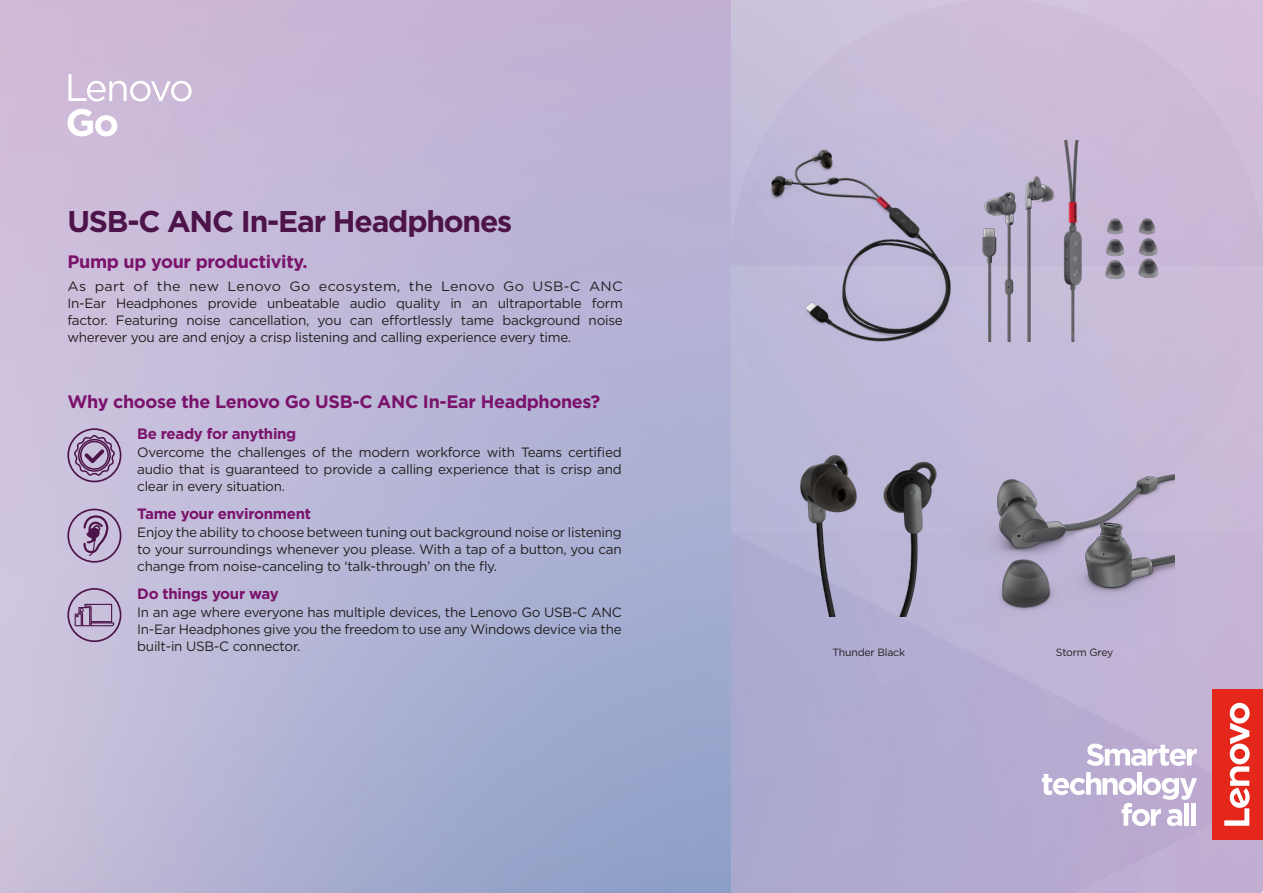
<style>
.page{position:relative;width:1263px;height:893px;background:#fff}
.page>*{position:absolute;margin:0;border:0;box-sizing:border-box;transform-origin:0 0}
.Title_-_Dark{font:700 30px "Gotham";letter-spacing:-.04em;color:#4d144a}
.Subhead_-_Dark{font:700 18px "Gotham";letter-spacing:-.02em;color:#7a126b}
.Small_subhead_-_Dark{font:700 15px "Gotham";letter-spacing:-.02em;color:#7a126b}
.Body_-_Dark{font:13.5px/16.8px "Gotham";letter-spacing:-.02em;color:#231f20;text-align:justify}
.Body_-_Dark-2{font:13.5px/16.8px "Gotham";letter-spacing:-.02em;color:#231f20;text-align:justify;scale:1.06 1}
.Spec_copy{font:10.5px "Gotham";letter-spacing:-.02em;color:#231f20}
</style>
<div class="page">
<img style="left:0;top:0;width:1263px;height:893px">
<svg style="left:1086px;top:744px;width:111px;height:22px"></svg>
<svg style="left:1042px;top:772px;width:155px;height:54px"></svg>
<div style="left:1184px;top:803px;width:5px;height:23px;background:#fff"></div>
<hr style="left:1191px;top:803px;width:4px;height:23px;background:#fff">
<div style="left:1213px;top:689px;width:50px;height:151px;background:#e5261b"></div>
<svg style="left:1224px;top:703px;width:26px;height:123px"></svg>
<svg style="left:68px;top:74px;width:124px;height:27px"></svg>
<svg style="left:68px;top:109px;width:49px;height:27px"></svg>
<img style="left:747px;top:122px;width:225px;height:240px">
<img style="left:966px;top:140px;width:219px;height:202px">
<img style="left:771px;top:421px;width:195px;height:195px">
<img style="left:958px;top:438px;width:217px;height:223px">
<svg style="left:67px;top:509px;width:54px;height:54px;background:#ae9abc"></svg>
<svg style="left:67px;top:418px;width:54px;height:64px;background:#ab97b8"></svg>
<svg style="left:67px;top:588px;width:54px;height:54px;background:#b1a0c0"></svg>
<p class="Title_-_Dark" style="left:67px;top:202px;width:446px">USB-C ANC In-Ear Headphones</p>
<p class="Subhead_-_Dark" style="left:68px;top:249px;width:242px">Pump up your productivity.</p>
<p class="Body_-_Dark-2" style="left:68px;top:278px;width:525px">As part of the new Lenovo Go ecosystem, the Lenovo Go USB-C ANC In-Ear Headphones provide unbeatable audio quality in an ultraportable form factor. Featuring noise cancellation, you can effortlessly tame background noise wherever you are and enjoy a crisp listening and calling experience every time.</p>
<p class="Subhead_-_Dark" style="left:67px;top:389px;width:534px">Why choose the Lenovo Go USB-C ANC In-Ear Headphones?</p>
<p class="Small_subhead_-_Dark" style="left:137px;top:424px;width:161px">Be ready for anything</p>
<p class="Body_-_Dark" style="left:137px;top:443px;width:486px">Overcome the challenges of the modern workforce with Teams certified audio that is guaranteed to provide a calling experience that is crisp and clear in every situation.</p>
<p class="Small_subhead_-_Dark" style="left:137px;top:504px;width:175px">Tame your environment</p>
<p class="Body_-_Dark" style="left:137px;top:523px;width:486px">Enjoy the ability to choose between tuning out background noise or listening to your surroundings whenever you please. With a tap of a button, you can change from noise-canceling to ‘talk-through’ on the fly.</p>
<p class="Small_subhead_-_Dark" style="left:137px;top:584px;width:143px">Do things your way</p>
<p class="Body_-_Dark" style="left:137px;top:604px;width:486px">In an age where everyone has multiple devices, the Lenovo Go USB-C ANC In-Ear Headphones give you the freedom to use any Windows device via the built-in USB-C connector.</p>
<p class="Spec_copy" style="left:832px;top:645px;width:74px">Thunder Black</p>
<p class="Spec_copy" style="left:1056px;top:645px;width:59px">Storm Grey</p>
</div>
